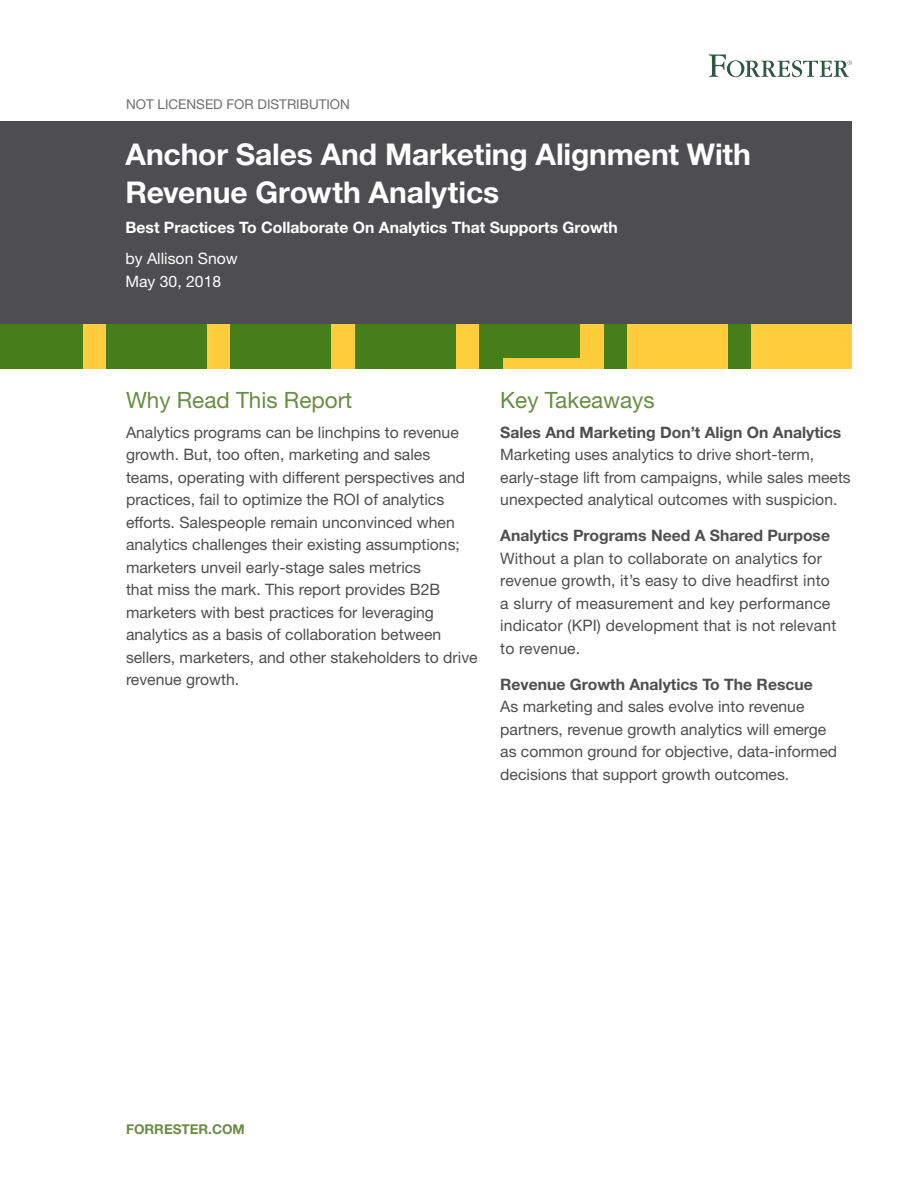
<style>
.page{position:relative;width:918px;height:1188px;background:#fff}
.page>*{position:absolute;margin:0;border:0;box-sizing:border-box;transform-origin:0 0}
.t1{font:700 30px/37.5px "Helvetica Neue LT Std";letter-spacing:-.005em;color:#fff}
.t2{font:22.5px "Helvetica Neue LT Std";color:#698d43}
.t3{font:15.75px/22.5px "Helvetica Neue LT Std";color:#4e4e50}
.t4{font:700 15.75px "Helvetica Neue LT Std";color:#4e4e50}
.t5{font:700 15.75px "Helvetica Neue LT Std";color:#fff}
.t6{font:15.75px/22.5px "Helvetica Neue LT Std";color:#fff}
.t7{font:13.5px "Helvetica Neue LT Std";color:#6d6e70}
.t8{font:700 13.5px "Helvetica Neue LT Std";color:#698d43}
</style>
<div class="page">
<div style="left:0;top:122px;width:852px;height:202px;background:#4e4e50"></div>
<div style="left:479px;top:324px;width:101px;height:45px;background:#467f1a"></div>
<div style="left:603px;top:324px;width:101px;height:45px;background:#467f1a"></div>
<div style="left:728px;top:324px;width:100px;height:45px;background:#467f1a"></div>
<div style="left:503px;top:324px;width:100px;height:45px;background:#ffcd3b"></div>
<div style="left:627px;top:324px;width:101px;height:45px;background:#ffcd3b"></div>
<div style="left:751px;top:324px;width:101px;height:45px;background:#ffcd3b"></div>
<div style="left:379px;top:324px;width:100px;height:45px;background:#ffcd3b"></div>
<div style="left:254px;top:324px;width:101px;height:45px;background:#ffcd3b"></div>
<div style="left:130px;top:324px;width:101px;height:45px;background:#ffcd3b"></div>
<div style="left:6px;top:324px;width:100px;height:45px;background:#ffcd3b"></div>
<div style="left:479px;top:324px;width:101px;height:33px;background:#467f1a"></div>
<div style="left:355px;top:324px;width:100px;height:45px;background:#467f1a"></div>
<div style="left:231px;top:324px;width:100px;height:45px;background:#467f1a"></div>
<div style="left:106px;top:324px;width:101px;height:45px;background:#467f1a"></div>
<div style="left:0;top:324px;width:83px;height:45px;background:#467f1a"></div>
<svg style="left:709px;top:54px;width:143px;height:23px"></svg>
<p class="t7" style="left:126px;top:96px;width:226px">NOT LICENSED FOR DISTRIBUTION</p>
<h1 class="t1" style="left:125px;top:135px;width:627px">Anchor Sales And Marketing Alignment With<br>Revenue Growth Analytics</h1>
<p class="t5" style="left:125px;top:218px;width:494px">Best Practices To Collaborate On Analytics That Supports Growth</p>
<p class="t6" style="left:125px;top:247px;width:114px">by Allison Snow<br>May 30, 2018</p>
<h2 class="t2" style="left:126px;top:386px;width:228px">Why Read This Report</h2>
<p class="t3" style="left:126px;top:421px;width:353px">Analytics programs can be linchpins to revenue growth. But, too often, marketing and sales teams, operating with different perspectives and practices, fail to optimize the ROI of analytics efforts. Salespeople remain unconvinced when analytics challenges their existing assumptions; marketers unveil early-stage sales metrics<br>that miss the mark. This report provides B2B marketers with best practices for leveraging analytics as a basis of collaboration between sellers, marketers, and other stakeholders to drive revenue growth.</p>
<h2 class="t2" style="left:500px;top:386px;width:156px">Key Takeaways</h2>
<p class="t4" style="left:500px;top:422px;width:343px">Sales And Marketing Don’t Align On Analytics</p>
<p class="t3" style="left:500px;top:443px;width:352px">Marketing uses analytics to drive short-term, early-stage lift from campaigns, while sales meets unexpected analytical outcomes with suspicion.</p>
<p class="t4" style="left:500px;top:526px;width:331px">Analytics Programs Need A Shared Purpose</p>
<p class="t3" style="left:500px;top:547px;width:338px">Without a plan to collaborate on analytics for revenue growth, it’s easy to dive headfirst into a slurry of measurement and key performance indicator (KPI) development that is not relevant to revenue.</p>
<p class="t4" style="left:500px;top:674px;width:314px">Revenue Growth Analytics To The Rescue</p>
<p class="t3" style="left:500px;top:695px;width:338px">As marketing and sales evolve into revenue partners, revenue growth analytics will emerge as common ground for objective, data-informed decisions that support growth outcomes.</p>
<p class="t8" style="left:126px;top:1121px;width:19px">forr</p>
<p class="t8" style="left:164px;top:1121px;width:60px">ester.com</p>
</div>
